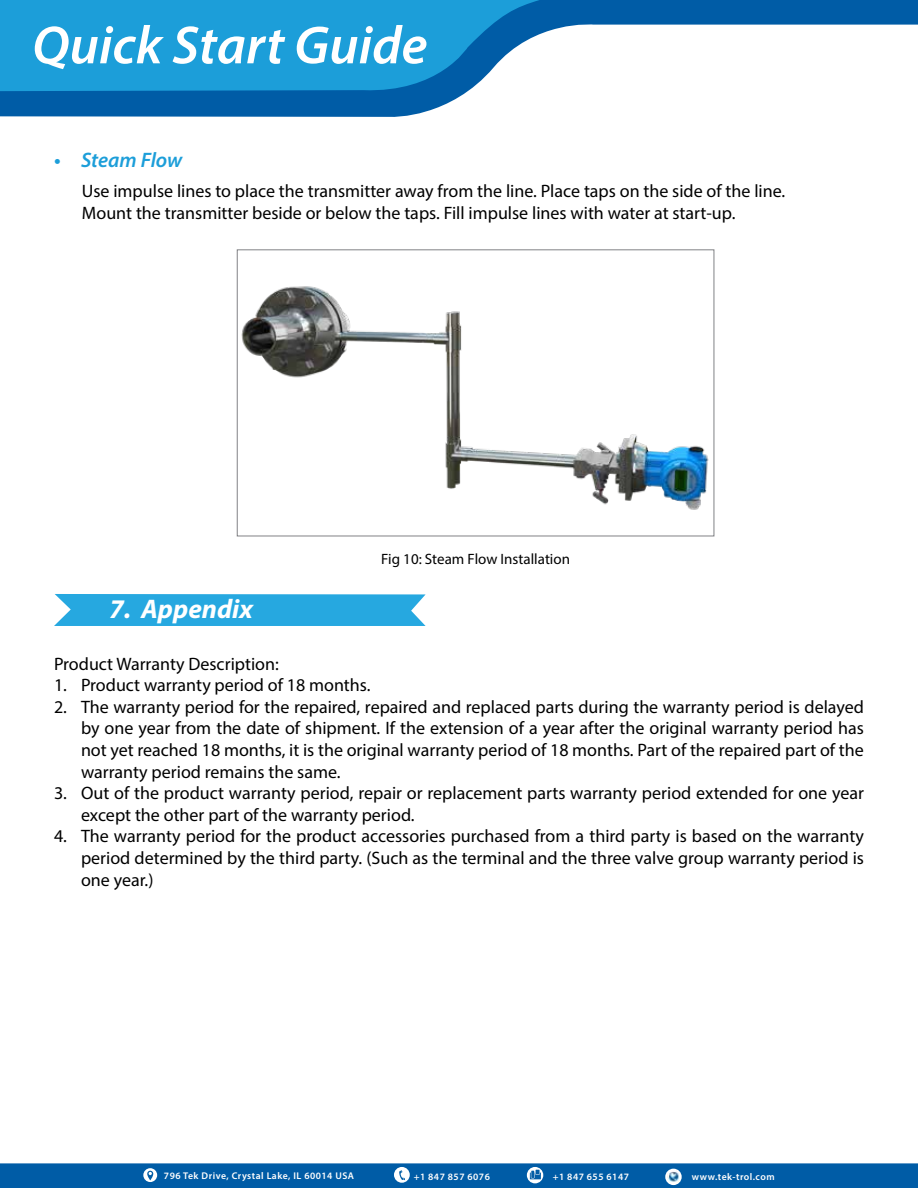
<style>
.page{position:relative;width:918px;height:1188px;background:#fff}
.page>*{position:absolute;margin:0;border:0;box-sizing:border-box;transform-origin:0 0}
.t1{font:italic 600 54px "Myriad Pro";color:#fff}
.t2{font:italic 700 27px "Myriad Pro";color:#fff}
.t3{font:italic 600 21px "Myriad Pro";color:#1c9ed9}
.t4{font:18px/21.6px "Myriad Pro";color:#000;text-align:justify}
.t5{font:15px "Myriad Pro";color:#000}
.t6{font:600 9.75px "Myriad Pro";letter-spacing:.05em;color:#fff}
</style>
<div class="page">
<svg style="left:0;top:0;width:918px;height:117px"></svg>
<svg style="left:0;top:0;width:540px;height:93px;fill:#1c9ed9"></svg>
<div style="left:0;top:1163px;width:918px;height:25px;background:#005ca6"></div>
<svg style="left:143px;top:1168px;width:14px;height:14px"></svg>
<svg style="left:147px;top:1171px;width:6px;height:9px"></svg>
<div style="left:394px;top:1167px;width:16px;height:16px;background:#fff;border-radius:50%"></div>
<svg style="left:399px;top:1170px;width:6px;height:10px"></svg>
<svg style="left:527px;top:1167px;width:16px;height:16px"></svg>
<svg style="left:530px;top:1170px;width:11px;height:9px"></svg>
<svg style="left:665px;top:1169px;width:17px;height:16px"></svg>
<svg style="left:667px;top:1170px;width:12px;height:12px"></svg>
<img style="left:241px;top:286px;width:468px;height:224px">
<div style="left:237px;top:249px;width:477px;height:287px;border:1px solid #818285"></div>
<svg style="left:54px;top:594px;width:372px;height:32px"></svg>
<h1 class="t1" style="left:32px;top:11px;width:397px">Quick Start Guide</h1>
<p class="t3" style="left:54px;top:147px;width:130px">• Steam Flow</p>
<p class="t4" style="left:82px;top:180px;width:705px">Use impulse lines to place the transmitter away from the line. Place taps on the side of the line.<br>Mount the transmitter beside or below the taps. Fill impulse lines with water at start-up.</p>
<p class="t5" style="left:381px;top:550px;width:190px">Fig 10: Steam Flow Installation</p>
<h2 class="t2" style="left:109px;top:591px;width:145px">7. Appendix</h2>
<p class="t4" style="left:54px;top:652px;width:226px">Product Warranty Description:</p>
<p class="t4" style="left:54px;top:674px;width:318px">1. Product warranty period of 18 months.</p>
<p class="t4" style="left:81px;top:696px;width:784px;text-indent:-27px">2. The warranty period for the repaired, repaired and replaced parts during the warranty period is delayed by one year from the date of shipment. If the extension of a year after the original warranty period has not yet reached 18 months, it is the original warranty period of 18 months. Part of the repaired part of the warranty period remains the same.</p>
<p class="t4" style="left:81px;top:782px;width:784px;text-indent:-27px">3. Out of the product warranty period, repair or replacement parts warranty period extended for one year except the other part of the warranty period.</p>
<p class="t4" style="left:81px;top:825px;width:785px;text-indent:-27px">4. The warranty period for the product accessories purchased from a third party is based on the warranty period determined by the third party. (Such as the terminal and the three valve group warranty period is one year.)</p>
<p class="t6" style="left:164px;top:1170px;width:192px">796 Tek Drive, Crystal Lake, IL 60014 USA</p>
<p class="t6" style="left:414px;top:1171px;width:78px">+1 847 857 6076</p>
<p class="t6" style="left:553px;top:1171px;width:78px">+1 847 655 6147</p>
<p class="t6" style="left:692px;top:1171px;width:84px">www.tek-trol.com</p>
</div>
